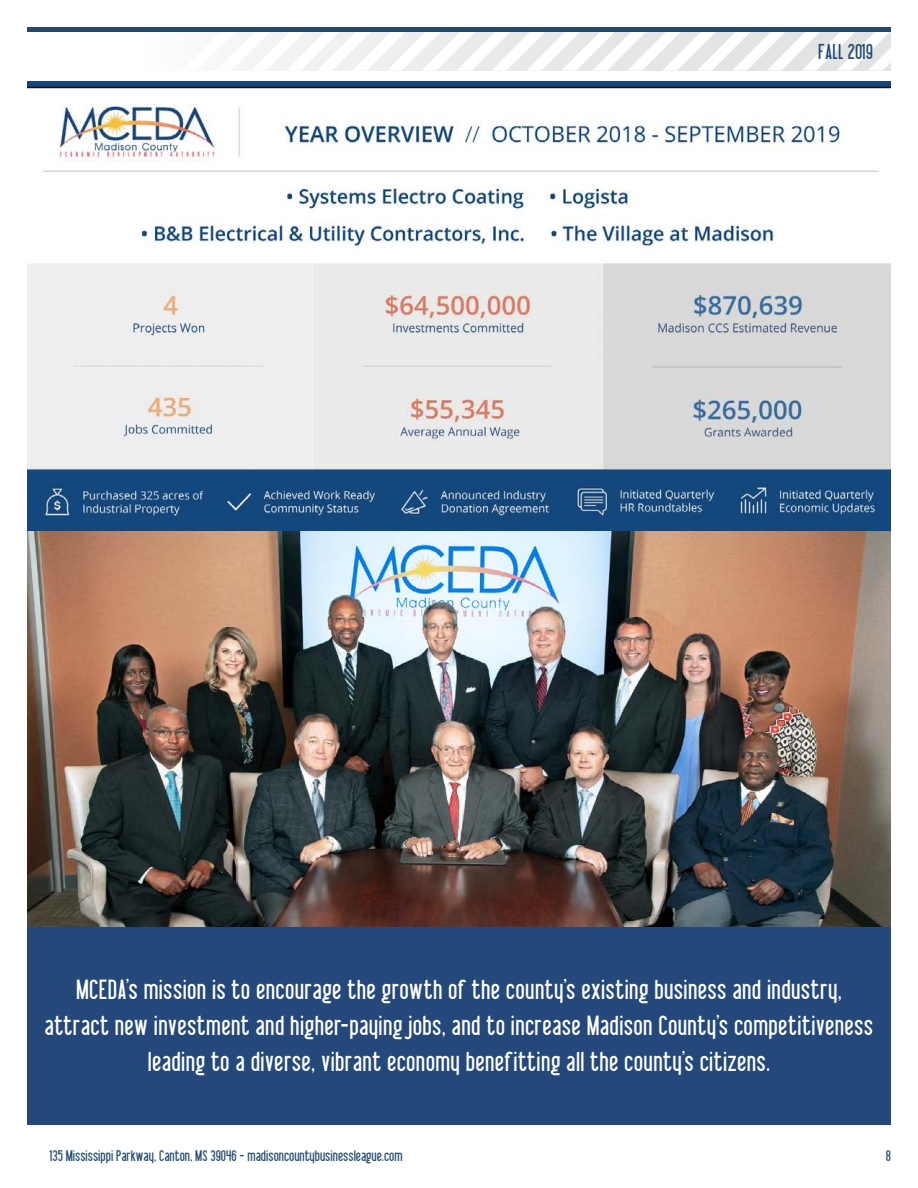
<style>
.page{position:relative;width:918px;height:1188px;background:#fff}
.page>*{position:absolute;margin:0;border:0;box-sizing:border-box;transform-origin:0 0}
.t1{font:27px/36px "Libel Suit";letter-spacing:.015em;color:#fff;text-align:center}
.t2{font:21px "Libel Suit";color:#234a6e}
.t3{font:15px "Libel Suit";color:#234a6e}
</style>
<div class="page">
<svg style="left:252px;top:32px;width:639px;height:39px"></svg>
<div style="left:27px;top:27px;width:864px;height:5px;background:#234a6e"></div>
<div style="left:27px;top:927px;width:864px;height:198px;background:#234879"></div>
<img style="left:27px;top:81px;width:864px;height:846px">
<p class="t2" style="left:818px;top:41px;width:56px">FALL 2019</p>
<p class="t1" style="left:76px;top:974px;width:767px">MCEDA’s mission is to encourage the growth of the county’s existing business and industry,</p>
<p class="t1" style="left:45px;top:1010px;width:830px">attract new investment and higher-paying jobs, and to increase Madison County’s competitiveness leading to a diverse, vibrant economy benefitting all the county’s citizens.</p>
<p class="t3" style="left:50px;top:1148px;width:354px">135 Mississippi Parkway, Canton, MS 39046 - madisoncountybusinessleague.com</p>
<p class="t3" style="left:886px;top:1148px;width:7px">8</p>
</div>
